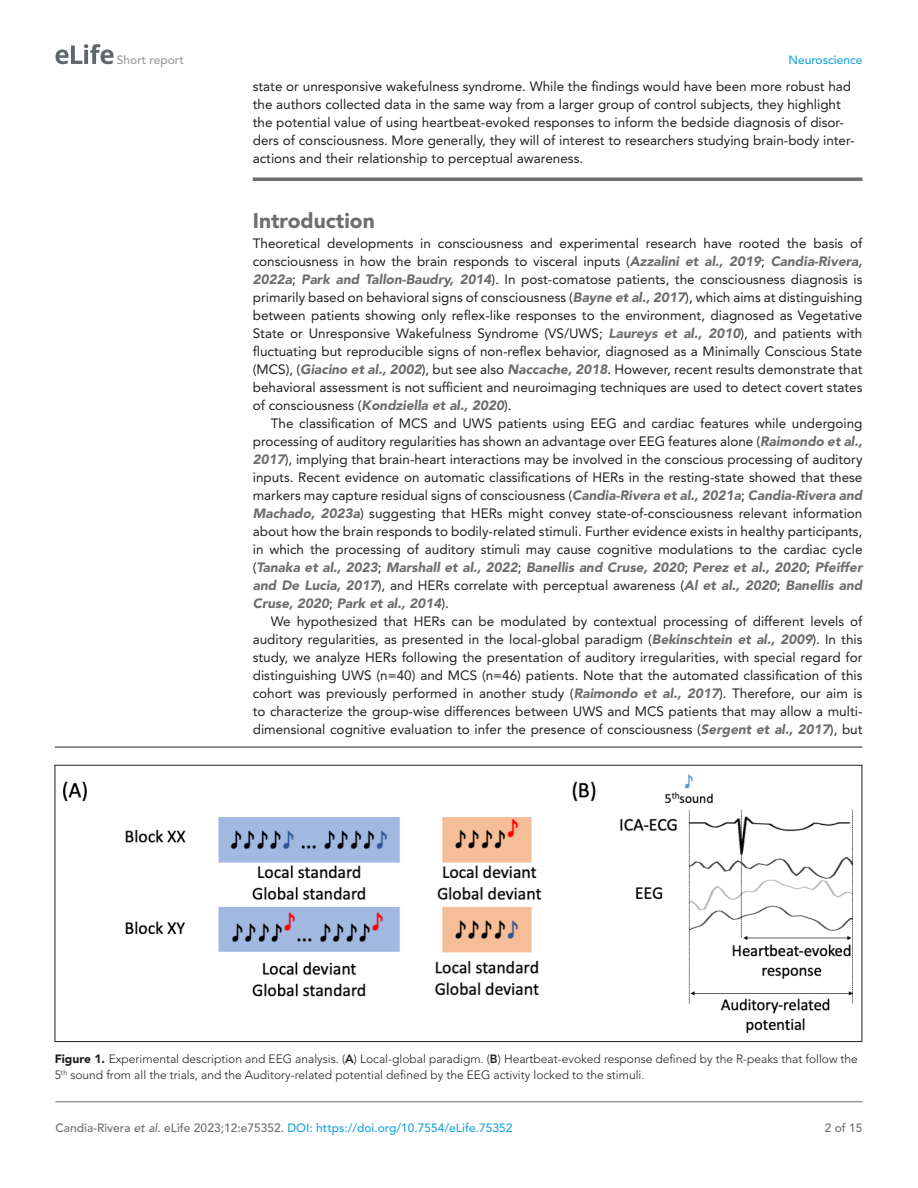
<style>
.page{position:relative;width:918px;height:1188px;background:#fff}
.page>*{position:absolute;margin:0;border:0;box-sizing:border-box;transform-origin:0 0}
.t1{font:900 21px "Avenir LT Std";color:#6e6e70}
.t2{font:13.5px/18px "Avenir LT Std";color:#231f20;text-align:justify}
.t3{font:300 12px/16.5px "Avenir LT Std";color:#231f20}
.t4{font:500 12px "Avenir LT Std";color:#1ea4d7}
.t5{font:500 12px "Avenir LT Std";color:#9a9a9a}
.t6{font:500 12px "Avenir LT Std";color:#6e6e70}
.s1{font-weight:900;font-style:italic;color:#6e6e70}
.s2{font-weight:900}
.s3{font-weight:800}
.s4{color:#6e6e70}
.s5{font-style:italic;color:#6e6e70}
</style>
<div class="page">
<svg style="left:56px;top:44px;width:58px;height:20px"></svg>
<hr style="left:56px;top:1101px;width:806px;height:1px;background:#6e6e70">
<svg style="left:253px;top:177px;width:609px;height:4px;background:#7e7d80"></svg>
<hr style="left:55px;top:747px;width:807px;height:1px;background:#231f20">
<img style="left:64px;top:774px;width:789px;height:259px">
<p class="t5" style="left:117px;top:53px;width:68px">Short report</p>
<p class="t4" style="left:788px;top:53px;width:76px">Neuroscience</p>
<p class="t2" style="left:253px;top:78px;width:603px;text-align:left">state or unresponsive wakefulness syndrome. While the findings would have been more robust had the authors collected data in the same way from a larger group of control subjects, they highlight the potential value of using heartbeat-evoked responses to inform the bedside diagnosis of disor&shy;ders of consciousness. More generally, they will of interest to researchers studying brain-body inter&shy;actions and their relationship to perceptual awareness.</p>
<h1 class="t1" style="left:253px;top:208px;width:124px">Introduction</h1>
<p class="t2" style="left:253px;top:234px;width:611px">Theoretical developments in consciousness and experimental research have rooted the basis of consciousness in how the brain responds to visceral inputs (<span class="s1">Azzalini et al., 2019</span>; <span class="s1">Candia-Rivera, 2022a</span>; <span class="s1">Park and Tallon-Baudry, 2014</span>). In post-comatose patients, the consciousness diagnosis is primarily based on behavioral signs of consciousness (<span class="s1">Bayne et al., 2017</span>), which aims at distinguishing between patients showing only reflex-like responses to the environment, diagnosed as Vegetative State or Unresponsive Wakefulness Syndrome (VS/UWS; <span class="s1">Laureys et al., 2010</span>), and patients with fluctuating but reproducible signs of non-reflex behavior, diagnosed as a Minimally Conscious State (MCS), (<span class="s1">Giacino et al., 2002</span>), but see also <span class="s1">Naccache, 2018</span>. However, recent results demonstrate that behavioral assessment is not sufficient and neuroimaging techniques are used to detect covert states of consciousness (<span class="s1">Kondziella et al., 2020</span>).</p>
<p class="t2" style="left:253px;top:414px;width:611px;text-indent:18px">The classification of MCS and UWS patients using EEG and cardiac features while undergoing processing of auditory regularities has shown an advantage over EEG features alone (<span class="s1">Raimondo et al., 2017</span>), implying that brain-heart interactions may be involved in the conscious processing of auditory inputs. Recent evidence on automatic classifications of HERs in the resting-state showed that these markers may capture residual signs of consciousness (<span class="s1">Candia-Rivera et al., 2021a</span>; <span class="s1">Candia-Rivera and Machado, 2023a</span>) suggesting that HERs might convey state-of-consciousness relevant information about how the brain responds to bodily-related stimuli. Further evidence exists in healthy participants, in which the processing of auditory stimuli may cause cognitive modulations to the cardiac cycle (<span class="s1">Tanaka et al., 2023</span>; <span class="s1">Marshall et al., 2022</span>; <span class="s1">Banellis and Cruse, 2020</span>; <span class="s1">Perez et al., 2020</span>; <span class="s1">Pfeiffer and De Lucia, 2017</span>), and HERs correlate with perceptual awareness (<span class="s1">Al et al., 2020</span>; <span class="s1">Banellis and Cruse, 2020</span>; <span class="s1">Park et al., 2014</span>).</p>
<p class="t2" style="left:253px;top:612px;width:611px;text-indent:18px">We hypothesized that HERs can be modulated by contextual processing of different levels of auditory regularities, as presented in the local-global paradigm (<span class="s1">Bekinschtein et al., 2009</span>). In this study, we analyze HERs following the presentation of auditory irregularities, with special regard for distinguishing UWS (n=40) and MCS (n=46) patients. Note that the automated classification of this cohort was previously performed in another study (<span class="s1">Raimondo et al., 2017</span>). Therefore, our aim is to characterize the group-wise differences between UWS and MCS patients that may allow a multi&shy;dimensional cognitive evaluation to infer the presence of consciousness (<span class="s1">Sergent et al., 2017</span>), but</p>
<p class="t3" style="left:55px;top:1050px;width:805px"><span class="s2">Figure 1.</span> Experimental description and EEG analysis. (<span class="s3">A</span>) Local-global paradigm. (<span class="s3">B</span>) Heartbeat-evoked response defined by the R-peaks that follow the<br>5<sup>th</sup> sound from all the trials, and the Auditory-related potential defined by the EEG activity locked to the stimuli.</p>
<p class="t4" style="left:56px;top:1121px;width:458px"><span class="s4">Candia-Rivera</span> <span class="s5">et al</span><span class="s4">. eLife 2023;12:e75352.</span> DOI: https://doi.org/10.7554/eLife.75352</p>
<p class="t6" style="left:825px;top:1121px;width:39px">2 of 15</p>
</div>
